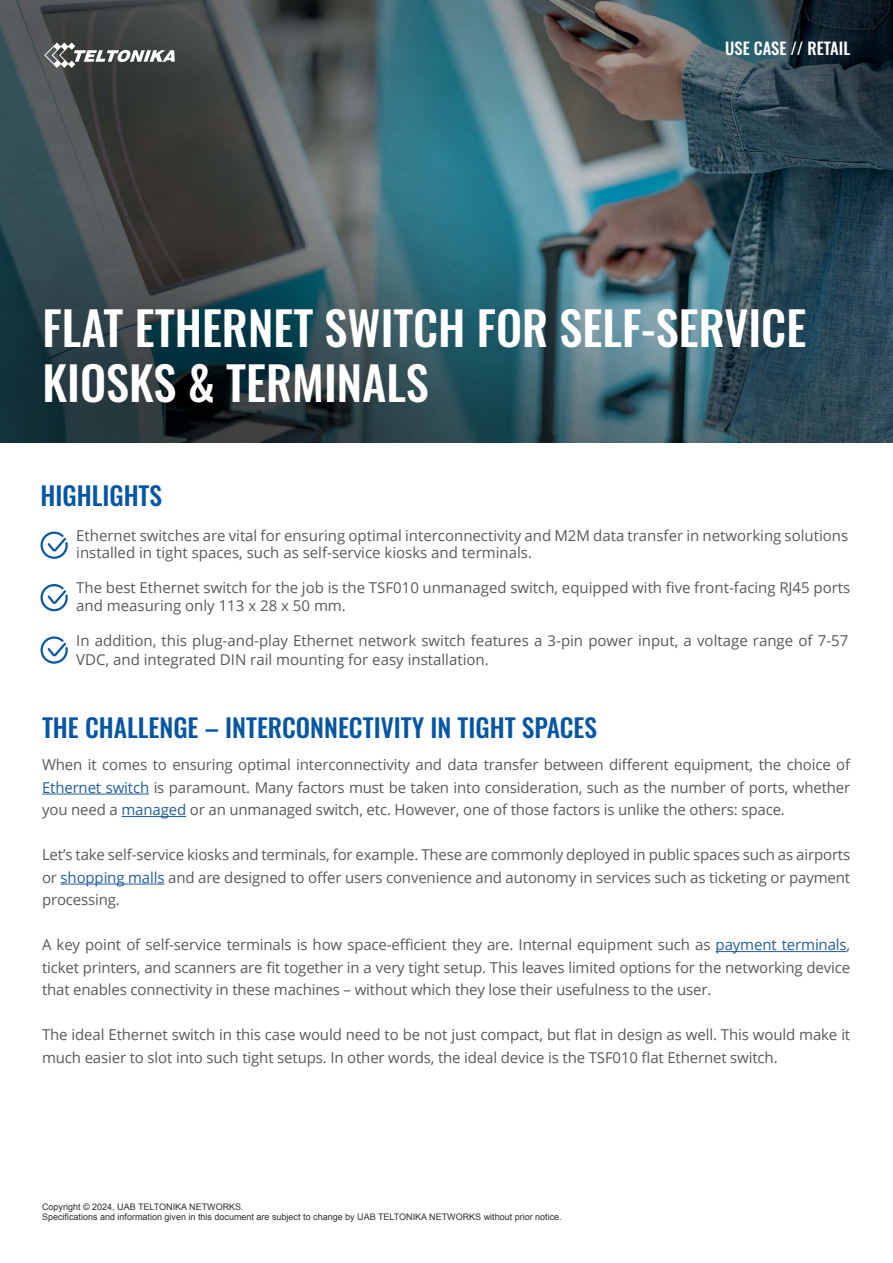
<style>
.page{position:relative;width:893px;height:1263px;background:#fff}
.page>*{position:absolute;margin:0;border:0;box-sizing:border-box;transform-origin:0 0}
.t1{font:500 46.5px/55.5px "Oswald";color:#fff}
.t2{font:500 25.5px "Oswald";color:#0556a5}
.t3{font:500 16.5px "Oswald";color:#fff}
.t4{font:15px/22.5px "Open Sans";color:#58595b}
.t5{font:9px/10.1px "Arial";color:#2e2e2f}
.s1{color:#215e9e}
</style>
<div class="page">
<img style="left:0;top:0;width:893px;height:442px">
<svg style="left:44px;top:43px;width:131px;height:25px"></svg>
<svg style="left:40px;top:531px;width:28px;height:28px"></svg>
<svg style="left:40px;top:584px;width:28px;height:28px"></svg>
<svg style="left:40px;top:636px;width:28px;height:28px"></svg>
<hr style="left:42px;top:794px;width:107px;height:1px;background:#215e9e">
<hr style="left:121px;top:816px;width:65px;height:1px;background:#215e9e">
<hr style="left:61px;top:884px;width:103px;height:1px;background:#215e9e">
<hr style="left:716px;top:951px;width:130px;height:1px;background:#215e9e">
<p class="t3" style="left:725px;top:40px;width:127px">USE CASE // RETAIL</p>
<h1 class="t1" style="left:43px;top:303px;width:765px">FLAT ETHERNET SWITCH FOR SELF-SERVICE<br>KIOSKS &amp; TERMINALS</h1>
<h2 class="t2" style="left:41px;top:483px;width:123px">HIGHLIGHTS</h2>
<p class="t4" style="left:76px;top:527px;width:774px;line-height:16.5px">Ethernet switches are vital for ensuring optimal interconnectivity and M2M data transfer in networking solutions installed in tight spaces, such as self-service kiosks and terminals.</p>
<p class="t4" style="left:76px;top:578px;width:776px;line-height:18px">The best Ethernet switch for the job is the TSF010 unmanaged switch, equipped with five front-facing RJ45 ports and measuring only 113 x 28 x 50 mm.</p>
<p class="t4" style="left:76px;top:630px;width:774px;line-height:19.5px">In addition, this plug-and-play Ethernet network switch features a 3-pin power input, a voltage range of 7-57<br>VDC, and integrated DIN rail mounting for easy installation.</p>
<h2 class="t2" style="left:42px;top:714px;width:557px">THE CHALLENGE – INTERCONNECTIVITY IN TIGHT SPACES</h2>
<p class="t4" style="left:42px;top:753px;width:810px;text-align:justify">When it comes to ensuring optimal interconnectivity and data transfer between different equipment, the choice of <span class="s1">Ethernet switch</span> is paramount. Many factors must be taken into consideration, such as the number of ports, whether you need a <span class="s1">managed</span> or an unmanaged switch, etc. However, one of those factors is unlike the others: space.</p>
<p class="t4" style="left:42px;top:843px;width:810px;text-align:justify">Let’s take self-service kiosks and terminals, for example. These are commonly deployed in public spaces such as airports or <span class="s1">shopping malls</span> and are designed to offer users convenience and autonomy in services such as ticketing or payment processing.</p>
<p class="t4" style="left:42px;top:933px;width:810px;text-align:justify">A key point of self-service terminals is how space-efficient they are. Internal equipment such as <span class="s1">payment terminals</span>, ticket printers, and scanners are fit together in a very tight setup. This leaves limited options for the networking device that enables connectivity in these machines – without which they lose their usefulness to the user.</p>
<p class="t4" style="left:42px;top:1023px;width:810px">The ideal Ethernet switch in this case would need to be not just compact, but flat in design as well. This would make it much easier to slot into such tight setups. In other words, the ideal device is the TSF010 flat Ethernet switch.</p>
<p class="t5" style="left:42px;top:1202px;width:521px">Copyright © 2024, UAB TELTONIKA NETWORKS.<br>Specifications and information given in this document are subject to change by UAB TELTONIKA NETWORKS without prior notice.</p>
</div>
